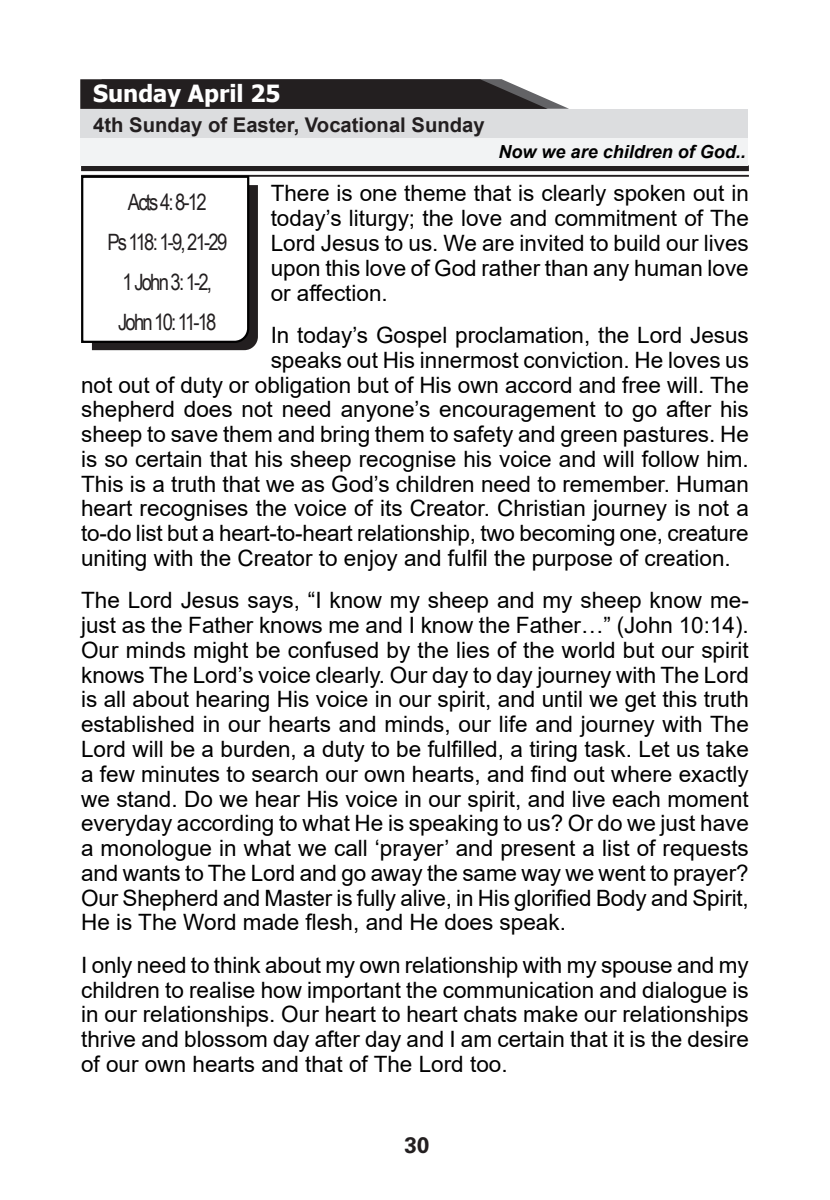
<style>
.page{position:relative;width:830px;height:1200px;background:#fff}
.page>*{position:absolute;margin:0;border:0;box-sizing:border-box;transform-origin:0 0}
.t1{font:700 23.62px "Tahoma";color:#fff}
.t2{font:22.5px/24.8px "Arial";color:#000;text-align:justify}
.t3{font:22.5px/39.8px "Arial Narrow";letter-spacing:-.08em;color:#231f20;text-align:center}
.t4{font:700 22.5px "Univers LT Std";color:#231f20}
.t5{font:700 20.25px "Arial";color:#231f20}
.t6{font:italic 700 18px "Arial";color:#000}
</style>
<div class="page">
<div style="left:81px;top:165px;width:667px;height:6px;background:#231f20"></div>
<hr style="left:81px;top:175px;width:667px;height:2px;background:#231f20">
<svg style="left:81px;top:174px;width:177px;height:176px"></svg>
<svg style="left:80px;top:79px;width:488px;height:30px;background:#353233"></svg>
<div style="left:80px;top:109px;width:667px;height:29px;background:#dcdddf"></div>
<div style="left:80px;top:138px;width:667px;height:28px;background:#f2f3f4"></div>
<p class="t1" style="left:93px;top:76px;width:189px">Sunday April 25</p>
<p class="t5" style="left:93px;top:111px;width:393px">4th Sunday of Easter, Vocational Sunday</p>
<p class="t6" style="left:498px;top:140px;width:249px">Now we are children of God..</p>
<p class="t2" style="left:270px;top:181px;width:479px">There is one theme that is clearly spoken out in today’s liturgy; the love and commitment of The Lord Jesus to us. We are invited to build our lives upon this love of God rather than any human love or affection.</p>
<p class="t2" style="left:270px;top:322px;width:479px">In today’s Gospel proclamation, the Lord Jesus</p>
<p class="t2" style="left:270px;top:347px;width:479px">speaks out His innermost conviction. He loves us</p>
<p class="t2" style="left:81px;top:372px;width:669px">not out of duty or obligation but of His own accord and free will. The</p>
<p class="t2" style="left:81px;top:397px;width:669px">shepherd does not need anyone’s encouragement to go after his</p>
<p class="t2" style="left:81px;top:421px;width:669px">sheep to save them and bring them to safety and green pastures. He</p>
<p class="t2" style="left:81px;top:446px;width:669px">is so certain that his sheep recognise his voice and will follow him.</p>
<p class="t2" style="left:81px;top:471px;width:669px">This is a truth that we as God’s children need to remember. Human</p>
<p class="t2" style="left:81px;top:496px;width:669px">heart recognises the voice of its Creator. Christian journey is not a</p>
<p class="t2" style="left:81px;top:520px;width:668px">to-do list but a heart-to-heart relationship, two becoming one, creature</p>
<p class="t2" style="left:81px;top:545px;width:651px">uniting with the Creator to enjoy and fulfil the purpose of creation.</p>
<p class="t2" style="left:81px;top:587px;width:669px">The Lord Jesus says, “I know my sheep and my sheep know me&shy;just as the Father knows me and I know the Father…” (John 10:14).<br>Our minds might be confused by the lies of the world but our spirit knows The Lord’s voice clearly. Our day to day journey with The Lord is all about hearing His voice in our spirit, and until we get this truth established in our hearts and minds, our life and journey with The Lord will be a burden, a duty to be fulfilled, a tiring task. Let us take a few minutes to search our own hearts, and find out where exactly we stand. Do we hear His voice in our spirit, and live each moment everyday according to what He is speaking to us? Or do we just have a monologue in what we call ‘prayer’ and present a list of requests and wants to The Lord and go away the same way we went to prayer?<br>Our Shepherd and Master is fully alive, in His glorified Body and Spirit, He is The Word made flesh, and He does speak.</p>
<p class="t2" style="left:81px;top:952px;width:669px">I only need to think about my own relationship with my spouse and my children to realise how important the communication and dialogue is in our relationships. Our heart to heart chats make our relationships thrive and blossom day after day and I am certain that it is the desire of our own hearts and that of The Lord too.</p>
<p class="t3" style="left:107px;top:182px;width:121px">Acts 4: 8-12<br>Ps 118: 1-9, 21-29<br>1 John 3: 1-2,<br>John 10: 11-18</p>
<p class="t4" style="left:404px;top:1131px;width:27px">30</p>
</div>
